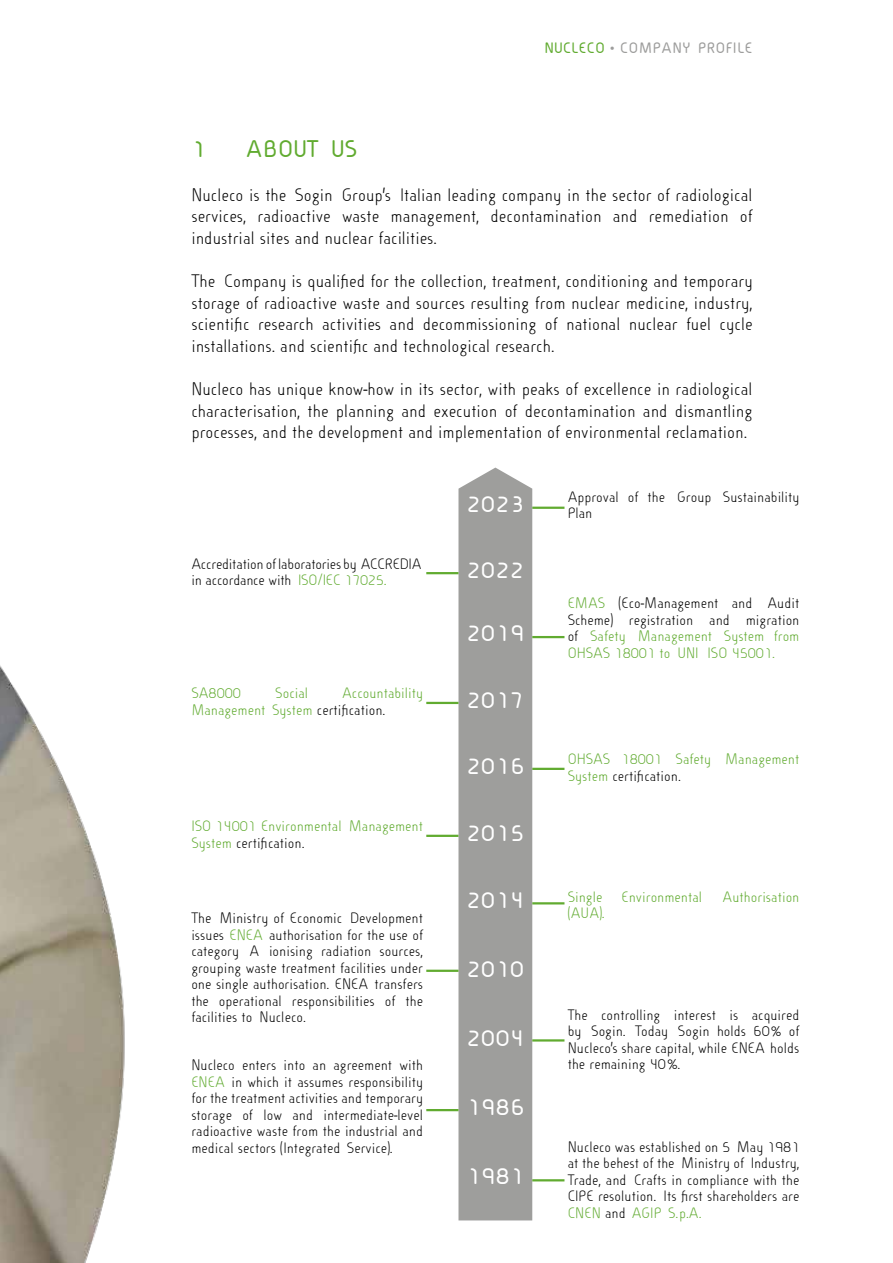
<style>
.page{position:relative;width:893px;height:1263px;background:#fff}
.page>*{position:absolute;margin:0;border:0;box-sizing:border-box;transform-origin:0 0}
.t1{font:700 24px "Cineplex LT";color:#fff}
.t2{font:700 24px "Cineplex LT";color:#61ab30}
.t3{font:18px/21.6px "Cineplex LT";color:#000;text-align:justify}
.t4{font:700 15.15px "Cineplex LT";color:#9d9d9c}
.t5{font:15px/16.5px "Cineplex LT";color:#000;text-align:justify}
.t6{font:15px/16.5px "Cineplex LT";color:#61ab30}
.s1{color:#61ab30}
.s2{color:#000}
</style>
<div class="page">
<img style="left:0;top:467px;width:565px;height:796px">
<div style="left:458px;top:468px;width:74px;height:752px;background:#9e9e9c"></div>
<hr style="left:426px;top:702px;width:32px;height:2px;background:#61ab30">
<hr style="left:426px;top:572px;width:32px;height:2px;background:#61ab30">
<hr style="left:426px;top:835px;width:32px;height:2px;background:#61ab30">
<hr style="left:426px;top:970px;width:32px;height:2px;background:#61ab30">
<hr style="left:426px;top:1109px;width:32px;height:2px;background:#61ab30">
<hr style="left:532px;top:636px;width:32px;height:2px;background:#61ab30">
<hr style="left:532px;top:507px;width:32px;height:2px;background:#61ab30">
<hr style="left:532px;top:902px;width:32px;height:2px;background:#61ab30">
<hr style="left:532px;top:768px;width:32px;height:2px;background:#61ab30">
<hr style="left:532px;top:1039px;width:32px;height:2px;background:#61ab30">
<hr style="left:532px;top:1179px;width:32px;height:2px;background:#61ab30">
<p class="t4" style="left:544px;top:41px;width:210px"><span class="s1">NUCLECO</span> • COMPANY PROFILE</p>
<h1 class="t2" style="left:191px;top:137px;width:16px">1</h1>
<h1 class="t2" style="left:245px;top:137px;width:114px">ABOUT US</h1>
<p class="t3" style="left:191px;top:185px;width:563px">Nucleco is the Sogin Group’s Italian leading company in the sector of radiological services, radioactive waste management, decontamination and remediation of industrial sites and nuclear facilities.</p>
<p class="t3" style="left:191px;top:271px;width:563px">The Company is qualified for the collection, treatment, conditioning and temporary storage of radioactive waste and sources resulting from nuclear medicine, industry, scientific research activities and decommissioning of national nuclear fuel cycle installations. and scientific and technological research.</p>
<p class="t3" style="left:191px;top:379px;width:563px">Nucleco has unique know-how in its sector, with peaks of excellence in radiological characterisation, the planning and execution of decontamination and dismantling processes, and the development and implementation of environmental reclamation.</p>
<p class="t5" style="left:191px;top:556px;width:232px">Accreditation of laboratories by ACCREDIA in accordance with <span class="s1">ISO/IEC 17025.</span></p>
<p class="t6" style="left:191px;top:686px;width:51px">SA8000</p>
<p class="t6" style="left:275px;top:686px;width:34px">Social</p>
<p class="t6" style="left:191px;top:686px;width:233px;text-indent:151px">Accountability<br>Management System <span class="s2">certification.</span></p>
<p class="t6" style="left:191px;top:818px;width:233px">ISO 14001 Environmental Management<br>System <span class="s2">certification.</span></p>
<p class="t5" style="left:191px;top:910px;width:233px">The Ministry of Economic Development issues <span class="s1">ENEA</span> authorisation for the use of category A ionising radiation sources, grouping waste treatment facilities under one single authorisation. ENEA transfers the operational responsibilities of the facilities to Nucleco.</p>
<p class="t5" style="left:191px;top:1058px;width:233px">Nucleco enters into an agreement with <span class="s1">ENEA</span> in which it assumes responsibility for the treatment activities and temporary storage of low and intermediate-level radioactive waste from the industrial and medical sectors (Integrated Service).</p>
<h1 class="t1" style="left:467px;top:492px;width:59px">2023</h1>
<h1 class="t1" style="left:467px;top:558px;width:59px">2022</h1>
<h1 class="t1" style="left:467px;top:621px;width:59px">2019</h1>
<h1 class="t1" style="left:467px;top:688px;width:59px">2017</h1>
<h1 class="t1" style="left:467px;top:754px;width:59px">2016</h1>
<h1 class="t1" style="left:467px;top:821px;width:59px">2015</h1>
<h1 class="t1" style="left:467px;top:888px;width:59px">2014</h1>
<h1 class="t1" style="left:467px;top:957px;width:59px">2010</h1>
<h1 class="t1" style="left:467px;top:1026px;width:59px">2004</h1>
<h1 class="t1" style="left:467px;top:1095px;width:59px">1986</h1>
<h1 class="t1" style="left:467px;top:1164px;width:59px">1981</h1>
<p class="t5" style="left:568px;top:489px;width:233px">Approval of the Group Sustainability<br>Plan</p>
<p class="t5" style="left:568px;top:596px;width:233px"><span class="s1">EMAS</span> (Eco-Management and Audit Scheme) registration and migration of <span class="s1">Safety Management System from OHSAS 18001 to UNI ISO 45001.</span></p>
<p class="t6" style="left:568px;top:752px;width:233px">OHSAS 18001 Safety Management<br>System <span class="s2">certification.</span></p>
<p class="t6" style="left:568px;top:889px;width:36px">Single</p>
<p class="t6" style="left:621px;top:889px;width:82px">Environmental</p>
<p class="t6" style="left:723px;top:889px;width:78px">Authorisation</p>
<p class="t6" style="left:568px;top:905px;width:38px">(AUA).</p>
<p class="t5" style="left:568px;top:1007px;width:233px">The controlling interest is acquired by Sogin. Today Sogin holds 60% of Nucleco’s share capital, while ENEA holds the remaining 40%.</p>
<p class="t5" style="left:568px;top:1139px;width:233px">Nucleco was established on 5 May 1981 at the behest of the Ministry of Industry, Trade, and Crafts in compliance with the CIPE resolution. Its first shareholders are <span class="s1">CNEN</span> and <span class="s1">AGIP S.p.A.</span></p>
</div>
